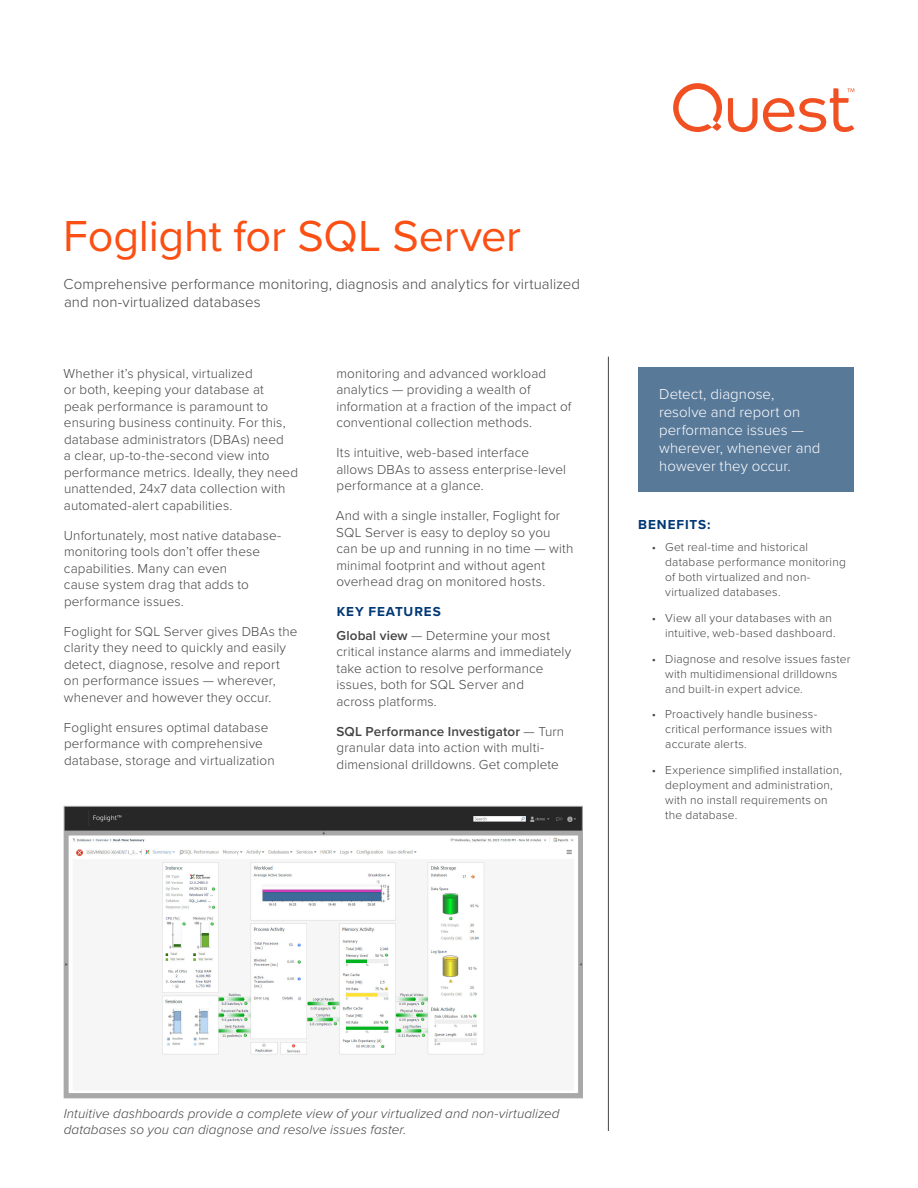
<style>
.page{position:relative;width:918px;height:1188px;background:#fff}
.page>*{position:absolute;margin:0;border:0;box-sizing:border-box;transform-origin:0 0}
._01_Headline_27{font:45px "Proxima Nova";letter-spacing:-.005em;color:#fb4f14}
._04_Subhead{font:300 15px/18px "Proxima Nova";letter-spacing:.005em;color:#444}
._13_Callout_Box_Smal{font:300 15px/18px "Proxima Nova";letter-spacing:.005em;color:#fff}
.t1{font:300 13.5px/16.5px "Proxima Nova";letter-spacing:.01em;color:#444}
._18_Image_Caption{font:italic 300 13.5px/16.5px "Proxima Nova";letter-spacing:.005em;color:#444}
._05_Section_Heading{font:700 13.5px "Proxima Nova";letter-spacing:.065em;color:#003876}
.t2{font:300 12px/15px "Proxima Nova";letter-spacing:.015em;color:#444}
.s1{font-weight:600}
</style>
<div class="page">
<svg style="left:673px;top:83px;width:49px;height:49px"></svg>
<svg style="left:728px;top:88px;width:126px;height:44px"></svg>
<hr style="left:608px;top:357px;width:1px;height:774px;background:#444">
<div style="left:638px;top:367px;width:216px;height:125px;background:#597999"></div>
<img style="left:66px;top:808px;width:515px;height:288px">
<div style="left:64px;top:806px;width:519px;height:292px;border:1px solid #aaa"></div>
<p class="_01_Headline_27" style="left:63px;top:202px;width:459px">Foglight for SQL Server</p>
<p class="_04_Subhead" style="left:64px;top:275px;width:518px">Comprehensive performance monitoring, diagnosis and analytics for virtualized and non-virtualized databases</p>
<p class="t1" style="left:64px;top:365px;width:236px">Whether it’s physical, virtualized<br>or both, keeping your database at<br>peak performance is paramount to ensuring business continuity. For this, database administrators (DBAs) need<br>a clear, up-to-the-second view into performance metrics. Ideally, they need unattended, 24x7 data collection with automated-alert capabilities.</p>
<p class="t1" style="left:64px;top:527px;width:219px">Unfortunately, most native database&shy;monitoring tools don’t offer these capabilities. Many can even<br>cause system drag that adds to performance issues.</p>
<p class="t1" style="left:64px;top:623px;width:235px">Foglight for SQL Server gives DBAs the clarity they need to quickly and easily detect, diagnose, resolve and report on performance issues — wherever, whenever and however they occur.</p>
<p class="t1" style="left:64px;top:719px;width:212px">Foglight ensures optimal database performance with comprehensive database, storage and virtualization</p>
<p class="t1" style="left:336px;top:365px;width:237px">monitoring and advanced workload analytics — providing a wealth of information at a fraction of the impact of conventional collection methods.</p>
<p class="t1" style="left:336px;top:444px;width:231px">Its intuitive, web-based interface allows DBAs to assess enterprise-level performance at a glance.</p>
<p class="t1" style="left:336px;top:507px;width:239px">And with a single installer, Foglight for SQL Server is easy to deploy so you can be up and running in no time — with minimal footprint and without agent overhead drag on monitored hosts.</p>
<p class="_05_Section_Heading" style="left:337px;top:602px;width:106px">KEY FEATURES</p>
<p class="t1" style="left:336px;top:626px;width:236px"><span class="s1">Global view</span> — Determine your most critical instance alarms and immediately take action to resolve performance issues, both for SQL Server and<br>across platforms.</p>
<p class="t1" style="left:336px;top:722px;width:229px"><span class="s1">SQL Performance Investigator</span> — Turn granular data into action with multi&shy;dimensional drilldowns. Get complete</p>
<p class="_13_Callout_Box_Smal" style="left:659px;top:385px;width:163px">Detect, diagnose, resolve and report on performance issues — wherever, whenever and however they occur.</p>
<p class="_05_Section_Heading" style="left:638px;top:515px;width:74px">BENEFITS:</p>
<p class="t2" style="left:665px;top:539px;width:182px;text-indent:-14px">• Get real-time and historical database performance monitoring of both virtualized and non&shy;virtualized databases.</p>
<p class="t2" style="left:665px;top:610px;width:172px;text-indent:-14px">• View all your databases with an intuitive, web-based dashboard.</p>
<p class="t2" style="left:665px;top:651px;width:187px;text-indent:-14px">• Diagnose and resolve issues faster with multidimensional drilldowns and built-in expert advice.</p>
<p class="t2" style="left:665px;top:706px;width:169px;text-indent:-14px">• Proactively handle business&shy;critical performance issues with accurate alerts.</p>
<p class="t2" style="left:665px;top:762px;width:178px;text-indent:-14px">• Experience simplified installation, deployment and administration, with no install requirements on the database.</p>
<p class="_18_Image_Caption" style="left:64px;top:1104px;width:497px">Intuitive dashboards provide a complete view of your virtualized and non-virtualized databases so you can diagnose and resolve issues faster.</p>
</div>
